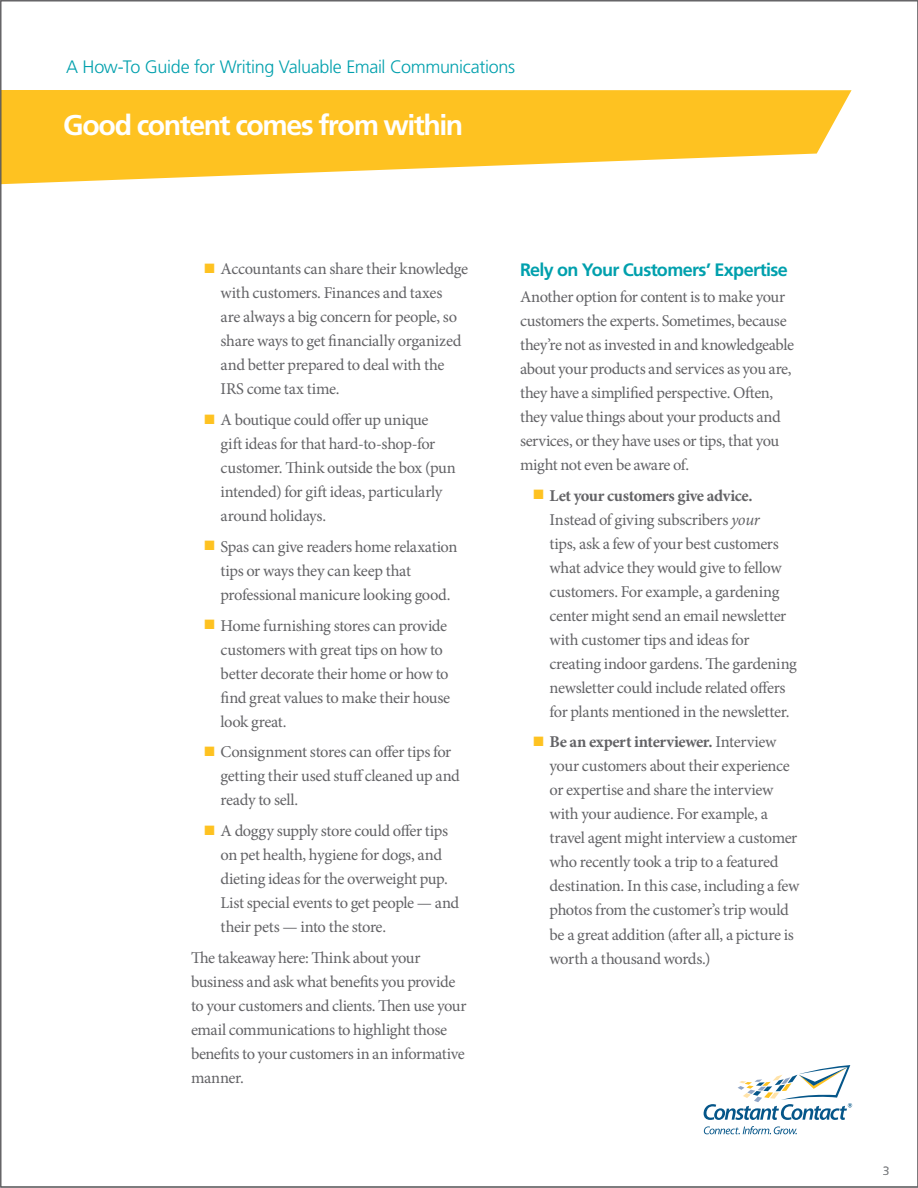
<style>
.page{position:relative;width:918px;height:1188px;background:#fff}
.page>*{position:absolute;margin:0;border:0;box-sizing:border-box;transform-origin:0 0}
.t1{font:700 28.5px "Frutiger LT Std";letter-spacing:-.05em;color:#fff}
.t2{font:300 18px "Frutiger LT Std";letter-spacing:-.02em;color:#00a0ad}
.t3{font:700 18px "Frutiger LT Std";letter-spacing:-.035em;color:#00a0ad}
.t4{font:16.5px/24px "Minion Pro";letter-spacing:-.025em;color:#636366}
.t5{font:300 12px "Frutiger LT Std";color:#808285}
.s1{color:#fec221}
.s2{font-weight:700}
.s3{font-style:italic}
</style>
<div class="page">
<svg style="left:704px;top:1065px;width:148px;height:55px"></svg>
<svg style="left:704px;top:1126px;width:93px;height:8px"></svg>
<svg style="left:2px;top:90px;width:850px;height:94px;fill:#fec221"></svg>
<p class="t2" style="left:66px;top:57px;width:451px">A How-To Guide for Writing Valuable Email Communications</p>
<h1 class="t1" style="left:63px;top:108px;width:402px">Good content comes from within</h1>
<p class="t4" style="left:221px;top:257px;width:249px;text-indent:-16px"><span class="s1">■</span> Accountants can share their knowledge with customers. Finances and taxes<br>are always a big concern for people, so share ways to get financially organized and better prepared to deal with the IRS come tax time.</p>
<p class="t4" style="left:221px;top:408px;width:237px;text-indent:-16px"><span class="s1">■</span> A boutique could offer up unique<br>gift ideas for that hard-to-shop-for customer. Think outside the box (pun intended) for gift ideas, particularly around holidays.</p>
<p class="t4" style="left:221px;top:535px;width:238px;text-indent:-16px"><span class="s1">■</span> Spas can give readers home relaxation tips or ways they can keep that professional manicure looking good.</p>
<p class="t4" style="left:221px;top:613px;width:231px;text-indent:-16px"><span class="s1">■</span> Home furnishing stores can provide customers with great tips on how to better decorate their home or how to find great values to make their house look great.</p>
<p class="t4" style="left:221px;top:740px;width:241px;text-indent:-16px"><span class="s1">■</span> Consignment stores can offer tips for getting their used stuff cleaned up and ready to sell.</p>
<p class="t4" style="left:221px;top:819px;width:240px;text-indent:-16px"><span class="s1">■</span> A doggy supply store could offer tips on pet health, hygiene for dogs, and dieting ideas for the overweight pup.<br>List special events to get people — and their pets — into the store.</p>
<p class="t4" style="left:191px;top:946px;width:277px">The takeaway here: Think about your business and ask what benefits you provide to your customers and clients. Then use your email communications to highlight those benefits to your customers in an informative manner.</p>
<p class="t3" style="left:520px;top:259px;width:269px">Rely on Your Customers’ Expertise</p>
<p class="t4" style="left:520px;top:285px;width:276px">Another option for content is to make your customers the experts. Sometimes, because they’re not as invested in and knowledgeable about your products and services as you are, they have a simplified perspective. Often, they value things about your products and services, or they have uses or tips, that you might not even be aware of.</p>
<p class="t4" style="left:550px;top:484px;width:249px;text-indent:-16px"><span class="s1">■</span> <span class="s2">Let your customers give advice.<br></span>Instead of giving subscribers <span class="s3">your<br></span>tips, ask a few of your best customers what advice they would give to fellow customers. For example, a gardening center might send an email newsletter with customer tips and ideas for creating indoor gardens. The gardening newsletter could include related offers for plants mentioned in the newsletter.</p>
<p class="t4" style="left:550px;top:730px;width:251px;text-indent:-16px"><span class="s1">■</span> <span class="s2">Be an expert interviewer.</span> Interview your customers about their experience or expertise and share the interview with your audience. For example, a travel agent might interview a customer who recently took a trip to a featured destination. In this case, including a few photos from the customer’s trip would be a great addition (after all, a picture is worth a thousand words.)</p>
<p class="t5" style="left:883px;top:1164px;width:8px">3</p>
</div>
